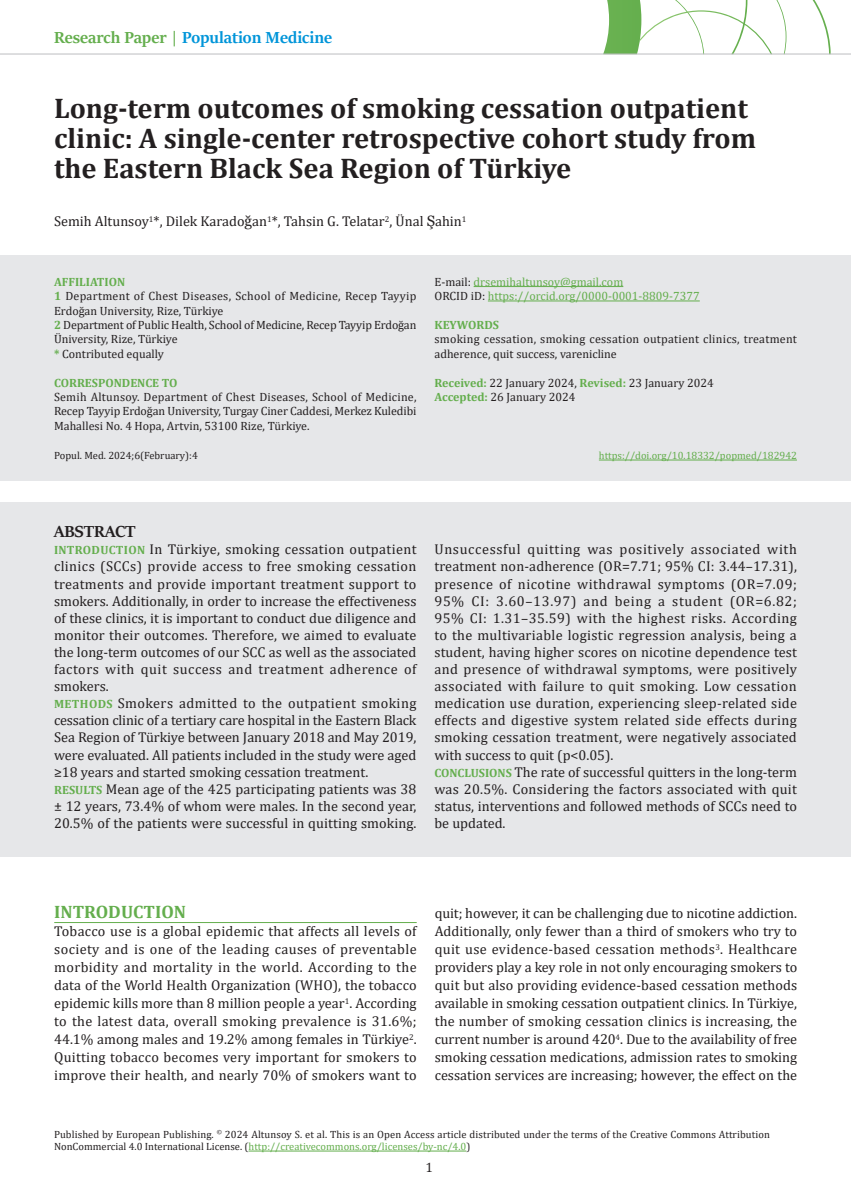
<style>
.page{position:relative;width:851px;height:1191px;background:#fff}
.page>*{position:absolute;margin:0;border:0;box-sizing:border-box;transform-origin:0 0}
.t1{font:700 28.5px/30px "Cambria";color:#231f20}
.t2{font:700 18px "Sitka Banner";color:#0095d9}
.t3{font:700 18px "Cambria";color:#64ae4d}
.t4{font:700 18px "Sitka Banner";color:#231f20}
.t5{font:14.25px/17.1px "Cambria";letter-spacing:.01em;color:#231f20;text-align:justify}
.t6{font:13.5px "Cambria";color:#231f20}
.t7{font:12px/14.4px "Cambria";color:#231f20}
.t8{font:12px/14.4px "Cambria";letter-spacing:.02em;color:#231f20}
.t9{font:12px/14.4px "Cambria";color:#64ae4d}
.t10{font:700 12px "Cambria";color:#64ae4d}
.t11{font:10.5px/12.6px "Cambria";letter-spacing:.01em;color:#231f20}
.t12{font:10.5px "Cambria";color:#64ae4d}
.s1{color:#64ae4d}
.s2{font-family:"Georgia";font-size:15px}
.s3{font-weight:700;color:#64ae4d}
.s4{color:#231f20}
.s5{font-weight:700;font-size:12px;color:#64ae4d}
</style>
<div class="page">
<svg style="left:536px;top:0;width:294px;height:54px"></svg>
<hr style="left:0;top:54px;width:850px;height:1px;background:#bcbdc0">
<hr style="left:54px;top:922px;width:362px;height:1px;background:#64ae4d">
<div style="left:0;top:502px;width:850px;height:354px;background:#e6e7e9"></div>
<div style="left:0;top:255px;width:850px;height:225px;background:#e6e7e9"></div>
<hr style="left:473px;top:286px;width:150px;height:1px;background:#64ae4d">
<hr style="left:488px;top:301px;width:211px;height:1px;background:#64ae4d">
<hr style="left:248px;top:1150px;width:218px;height:1px;background:#64ae4d">
<hr style="left:598px;top:460px;width:198px;height:1px;background:#64ae4d">
<p class="t2" style="left:54px;top:25px;width:279px"><span class="s1">Research Paper |</span> Population Medicine</p>
<h1 class="t1" style="left:54px;top:93px;width:703px">Long-term outcomes of smoking cessation outpatient clinic: A single-center retrospective cohort study from the Eastern Black Sea Region of Türkiye</h1>
<p class="t5" style="left:54px;top:213px;width:414px">Semih Altunsoy<sup>1</sup>*, Dilek Karado<span class="s2">ğ</span>an<sup>1</sup>*, Tahsin G. Telatar<sup>2</sup>, Ünal <span class="s2">Ş</span>ahin<sup>1</sup></p>
<p class="t7" style="left:54px;top:274px;width:364px"><span class="s3">AFFILIATION<br>1</span> Department of Chest Diseases, School of Medicine, Recep Tayyip Erdoğan University, Rize, Türkiye<br><span class="s3">2</span> Department of Public Health, School of Medicine, Recep Tayyip Erdoğan Üniversity, Rize, Türkiye<br><span class="s3">*</span> Contributed equally</p>
<p class="t10" style="left:54px;top:374px;width:125px">CORRESPONDENCE TO</p>
<p class="t7" style="left:54px;top:390px;width:364px;text-align:justify">Semih Altunsoy. Department of Chest Diseases, School of Medicine, Recep Tayyip Erdoğan University, Turgay Ciner Caddesi, Merkez Kuledibi Mahallesi No. 4 Hopa, Artvin, 53100 Rize, Türkiye.</p>
<p class="t9" style="left:434px;top:274px;width:267px"><span class="s4">E-mail:</span> drsemihaltunsoy@gmail.com<br><span class="s4">ORCID iD:</span> https://orcid.org/0000-0001-8809-7377</p>
<p class="t10" style="left:434px;top:316px;width:66px">KEYWORDS</p>
<p class="t8" style="left:434px;top:332px;width:364px">smoking cessation, smoking cessation outpatient clinics, treatment adherence, quit success, varenicline</p>
<p class="t7" style="left:434px;top:375px;width:280px"><span class="s3">Received:</span> 22 January 2024, <span class="s3">Revised:</span> 23 January 2024<br><span class="s3">Accepted:</span> 26 January 2024</p>
<p class="t11" style="left:54px;top:449px;width:145px">Popul. Med. 2024;6(February):4</p>
<p class="t12" style="left:598px;top:449px;width:199px">https://doi.org/10.18332/popmed/182942</p>
<p class="t4" style="left:54px;top:518px;width:83px">ABSTRACT</p>
<p class="t5" style="left:54px;top:541px;width:364px;text-align:left"><span class="s5">INTRODUCTION</span> In Türkiye, smoking cessation outpatient clinics (SCCs) provide access to free smoking cessation treatments and provide important treatment support to smokers. Additionally, in order to increase the effectiveness of these clinics, it is important to conduct due diligence and monitor their outcomes. Therefore, we aimed to evaluate the long-term outcomes of our SCC as well as the associated factors with quit success and treatment adherence of smokers.<br><span class="s5">METHODS</span> Smokers admitted to the outpatient smoking cessation clinic of a tertiary care hospital in the Eastern Black Sea Region of Türkiye between January 2018 and May 2019, were evaluated. All patients included in the study were aged ≥18 years and started smoking cessation treatment.<br><span class="s5">RESULTS</span> Mean age of the 425 participating patients was 38 ± 12 years, 73.4% of whom were males. In the second year, 20.5% of the patients were successful in quitting smoking.</p>
<p class="t5" style="left:434px;top:541px;width:364px;text-align:left">Unsuccessful quitting was positively associated with treatment non-adherence (OR=7.71; 95% CI: 3.44–17.31), presence of nicotine withdrawal symptoms (OR=7.09; 95% CI: 3.60–13.97) and being a student (OR=6.82; 95% CI: 1.31–35.59) with the highest risks. According to the multivariable logistic regression analysis, being a student, having higher scores on nicotine dependence test and presence of withdrawal symptoms, were positively associated with failure to quit smoking. Low cessation medication use duration, experiencing sleep-related side effects and digestive system related side effects during smoking cessation treatment, were negatively associated with success to quit (p&lt;0.05).<br><span class="s5">CONCLUSIONS</span> The rate of successful quitters in the long-term was 20.5%. Considering the factors associated with quit status, interventions and followed methods of SCCs need to be updated.</p>
<p class="t3" style="left:54px;top:899px;width:133px">INTRODUCTION</p>
<p class="t5" style="left:54px;top:922px;width:364px;line-height:18px">Tobacco use is a global epidemic that affects all levels of society and is one of the leading causes of preventable morbidity and mortality in the world. According to the data of the World Health Organization (WHO), the tobacco epidemic kills more than 8 million people a year<sup>1</sup>. According to the latest data, overall smoking prevalence is 31.6%; 44.1% among males and 19.2% among females in Türkiye<sup>2</sup>.<br>Quitting tobacco becomes very important for smokers to improve their health, and nearly 70% of smokers want to</p>
<p class="t5" style="left:434px;top:904px;width:364px;line-height:18px">quit; however, it can be challenging due to nicotine addiction.<br>Additionally, only fewer than a third of smokers who try to quit use evidence-based cessation methods<sup>3</sup>. Healthcare providers play a key role in not only encouraging smokers to quit but also providing evidence-based cessation methods available in smoking cessation outpatient clinics. In Türkiye, the number of smoking cessation clinics is increasing, the current number is around 420<sup>4</sup>. Due to the availability of free smoking cessation medications, admission rates to smoking cessation services are increasing; however, the effect on the</p>
<p class="t11" style="left:54px;top:1127px;width:717px">Published by European Publishing. <sup>©</sup> 2024 Altunsoy S. et al. This is an Open Access article distributed under the terms of the Creative Commons Attribution<br>NonCommercial 4.0 International License. (<span class="s1">http://creativecommons.org/licenses/by-nc/4.0</span>)</p>
<p class="t6" style="left:425px;top:1159px;width:9px">1</p>
</div>
